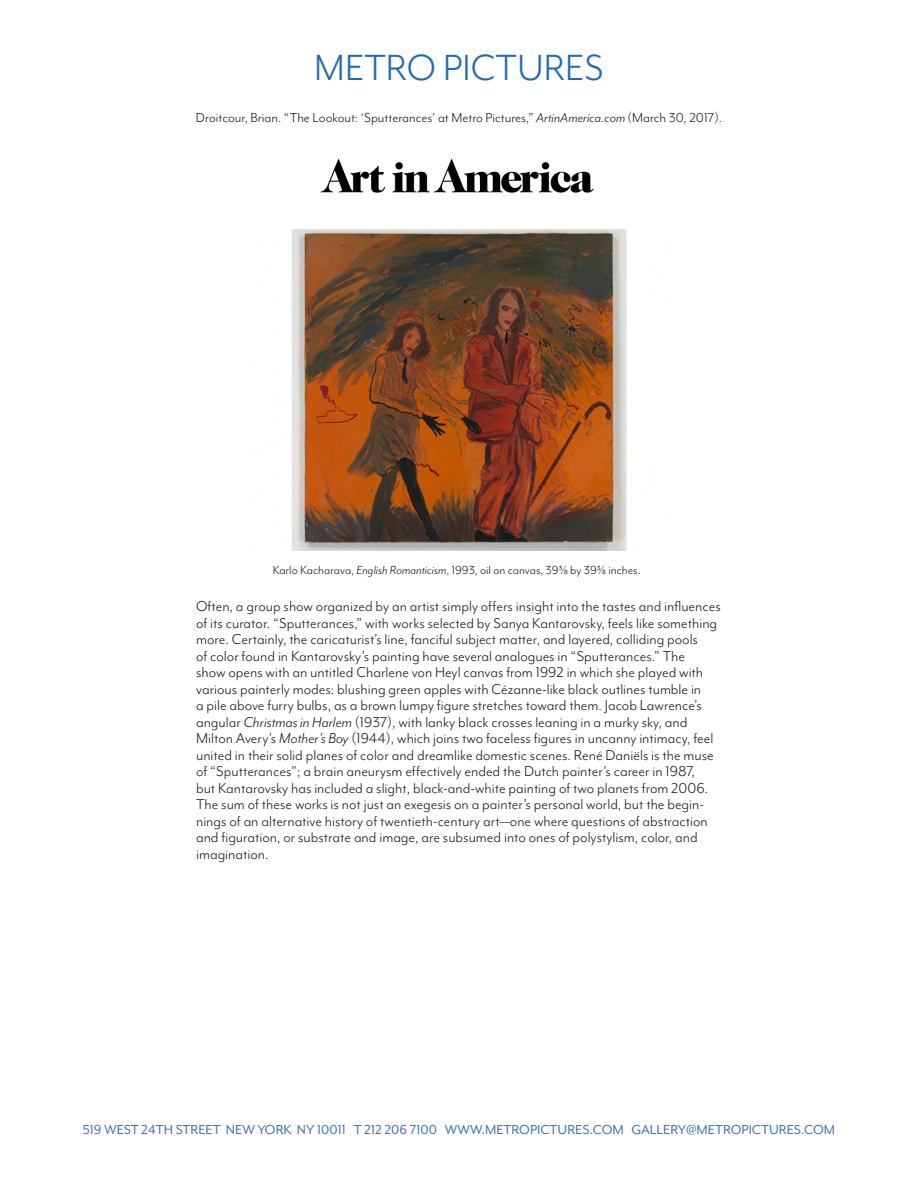
<style>
.page{position:relative;width:918px;height:1188px;background:#fff}
.page>*{position:absolute;margin:0;border:0;box-sizing:border-box;transform-origin:0 0}
.t1{font:42px "Mr Eaves Mod OT";color:#226bb5}
.t2{font:16.5px/16.5px "Mr Eaves Mod OT";color:#231f20}
.t3{font:15px "Mr Eaves Mod OT";color:#231f20}
.t4{font:15px "Mr Eaves Mod OT";color:#4375bb}
.t5{font:13.5px "Mr Eaves Mod OT";color:#231f20}
.s1{font-style:italic}
</style>
<div class="page">
<img style="left:291px;top:230px;width:336px;height:321px">
<img style="left:320px;top:158px;width:274px;height:35px">
<p class="t1" style="left:314px;top:44px;width:291px">METRO PICTURES</p>
<p class="t3" style="left:196px;top:110px;width:528px">Droitcour, Brian. “The Lookout: ‘Sputterances’ at Metro Pictures,” <span class="s1">ArtinAmerica.com</span> (March 30, 2017).</p>
<p class="t5" style="left:273px;top:562px;width:369px">Karlo Kacharava, <span class="s1">English Romanticism</span>, 1993, oil on canvas, 39⅜ by 39⅜ inches.</p>
<p class="t2" style="left:196px;top:599px;width:526px">Often, a group show organized by an artist simply offers insight into the tastes and influences of its curator. “Sputterances,” with works selected by Sanya Kantarovsky, feels like something more. Certainly, the caricaturist’s line, fanciful subject matter, and layered, colliding pools<br>of color found in Kantarovsky’s painting have several analogues in “Sputterances.” The<br>show opens with an untitled Charlene von Heyl canvas from 1992 in which she played with various painterly modes: blushing green apples with Cézanne-like black outlines tumble in<br>a pile above furry bulbs, as a brown lumpy figure stretches toward them. Jacob Lawrence’s angular <span class="s1">Christmas in Harlem</span> (1937), with lanky black crosses leaning in a murky sky, and Milton Avery’s <span class="s1">Mother’s Boy</span> (1944), which joins two faceless figures in uncanny intimacy, feel united in their solid planes of color and dreamlike domestic scenes. René Daniëls is the muse of “Sputterances”; a brain aneurysm effectively ended the Dutch painter’s career in 1987,<br>but Kantarovsky has included a slight, black-and-white painting of two planets from 2006.<br>The sum of these works is not just an exegesis on a painter’s personal world, but the begin&shy;nings of an alternative history of twentieth-century art—one where questions of abstraction and figuration, or substrate and image, are subsumed into ones of polystylism, color, and imagination.</p>
<p class="t4" style="left:83px;top:1121px;width:754px">519 WEST 24TH STREET NEW YORK NY 10011 T 212 206 7100 WWW.METROPICTURES.COM GALLERY@METROPICTURES.COM</p>
</div>
